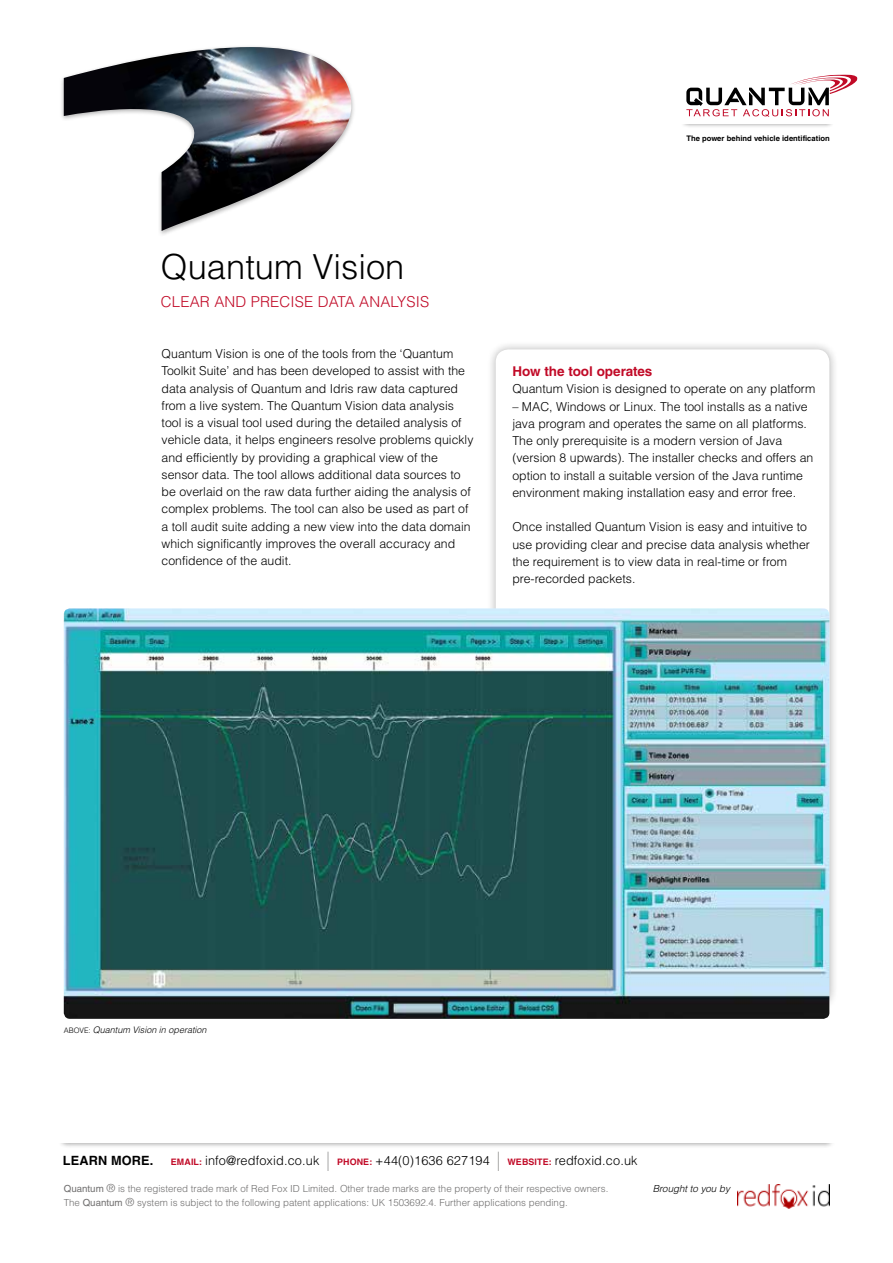
<style>
.page{position:relative;width:893px;height:1263px;background:#fff}
.page>*{position:absolute;margin:0;border:0;box-sizing:border-box;transform-origin:0 0}
.t1{font:300 34.5px "Helvetica LT Std";color:#000}
.t2{font:300 15px "Helvetica LT Std";letter-spacing:.01em;color:#c10a27}
.t3{font:700 13.5px "Helvetica LT Std";color:#c10a27}
.t4{font:300 12.75px "Helvetica LT Std";letter-spacing:.01em;color:#000}
.t5{font:700 12.75px "Helvetica LT Std";letter-spacing:.01em;color:#000}
.t6{font:300 12.3px/17.2px "Helvetica LT Std";color:#000}
.t7{font:300 9.75px/13.5px "Helvetica LT Std";color:#706f6f}
.t8{font:italic 300 9.75px "Helvetica LT Std";color:#000}
.t9{font:italic 300 9px "Helvetica LT Std";color:#000}
.t10{font:700 7.65px "Helvetica LT Std";letter-spacing:.005em;color:#000}
.s1{font-style:normal;font-size:7.5px}
.s2{font-weight:700;font-size:9px;color:#c10a27}
.s3{font-size:26.85px;color:#727271}
.s4{font-weight:400}
.s5{font-size:11.1px}
</style>
<div class="page">
<div style="left:487px;top:340px;width:351px;height:673px;background:#000;opacity:.3"></div>
<div style="left:496px;top:349px;width:333px;height:655px;background:#fff;border-radius:13px"></div>
<img style="left:738px;top:1185px;width:91px;height:23px">
<div style="left:58px;top:1120px;width:777px;height:28px;background:#000;opacity:.5"></div>
<div style="left:36px;top:1113px;width:804px;height:29px;background:#fff"></div>
<div style="left:681px;top:110px;width:153px;height:19px;background:#000;opacity:.5"></div>
<div style="left:671px;top:98px;width:174px;height:26px;background:#fff"></div>
<svg style="left:686px;top:74px;width:171px;height:43px"></svg>
<img style="left:64px;top:47px;width:290px;height:184px">
<img style="left:64px;top:608px;width:765px;height:411px">
<p class="t10" style="left:686px;top:134px;width:145px">The power behind vehicle identification</p>
<h1 class="t1" style="left:161px;top:245px;width:245px">Quantum Vision</h1>
<p class="t2" style="left:161px;top:292px;width:270px">CLEAR AND PRECISE DATA ANALYSIS</p>
<p class="t6" style="left:162px;top:345px;width:313px">Quantum Vision is one of the tools from the ‘Quantum Toolkit Suite’ and has been developed to assist with the data analysis of Quantum and Idris raw data captured from a live system. The Quantum Vision data analysis tool is a visual tool used during the detailed analysis of vehicle data, it helps engineers resolve problems quickly and efficiently by providing a graphical view of the sensor data. The tool allows additional data sources to be overlaid on the raw data further aiding the analysis of complex problems. The tool can also be used as part of a toll audit suite adding a new view into the data domain which significantly improves the overall accuracy and confidence of the audit.</p>
<p class="t3" style="left:512px;top:363px;width:142px">How the tool operates</p>
<p class="t6" style="left:512px;top:380px;width:305px">Quantum Vision is designed to operate on any platform</p>
<p class="t6" style="left:512px;top:398px;width:303px">– MAC, Windows or Linux. The tool installs as a native java program and operates the same on all platforms.<br>The only prerequisite is a modern version of Java (version 8 upwards). The installer checks and offers an option to install a suitable version of the Java runtime environment making installation easy and error free.</p>
<p class="t6" style="left:512px;top:518px;width:299px">Once installed Quantum Vision is easy and intuitive to use providing clear and precise data analysis whether the requirement is to view data in real-time or from pre-recorded packets.</p>
<p class="t9" style="left:64px;top:1024px;width:144px"><span class="s1">ABOVE:</span> Quantum Vision in operation</p>
<p class="t5" style="left:63px;top:1153px;width:92px">LEARN MORE.</p>
<p class="t4" style="left:171px;top:1153px;width:468px"><span class="s2">EMAIL:</span> info@redfoxid.co.uk <span class="s3">l</span> <span class="s2">PHONE:</span> +44(0)1636 627194 <span class="s3">l</span> <span class="s2">WEBSITE:</span> redfoxid.co.uk</p>
<p class="t7" style="left:64px;top:1182px;width:546px"><span class="s4">Quantum</span> <span class="s5">®</span> is the registered trade mark of Red Fox ID Limited. Other trade marks are the property of their respective owners.<br>The <span class="s4">Quantum</span> <span class="s5">®</span> system is subject to the following patent applications: UK 1503692.4. Further applications pending.</p>
<p class="t8" style="left:653px;top:1183px;width:79px">Brought to you by</p>
</div>
